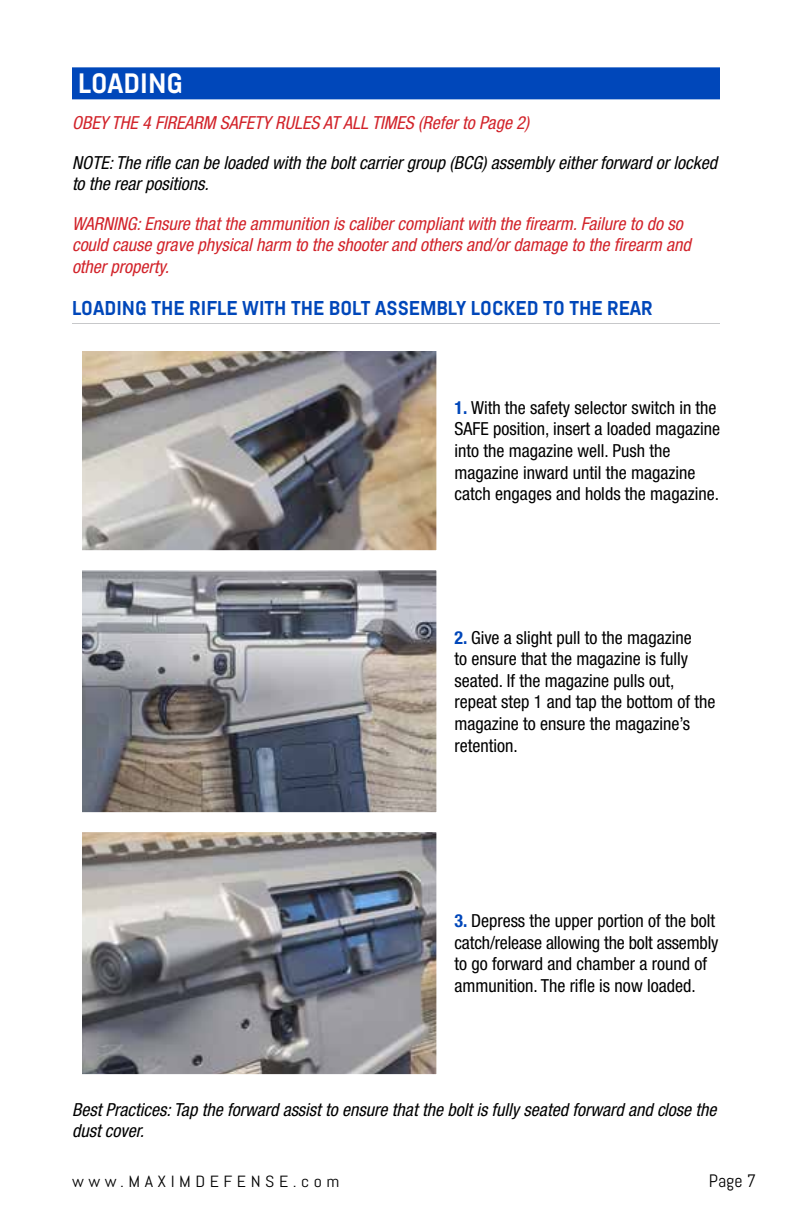
<style>
.page{position:relative;width:792px;height:1224px;background:#fff}
.page>*{position:absolute;margin:0;border:0;box-sizing:border-box;transform-origin:0 0}
.t1{font:700 28px "Abel Pro";color:#fff}
.t2{font:700 20px "Abel Pro";color:#0047ba}
.t3{font:condensed 18px/21.6px "Helvetica Neue LT Std";color:#000}
.t4{font:italic condensed 18px/21.6px "Helvetica Neue LT Std";color:#d2232a}
.t5{font:italic condensed 18px/21.6px "Helvetica Neue LT Std";color:#000}
.t6{font:18px "Abel Pro";color:#000}
.t7{font:16.2px "Abel Pro";letter-spacing:.25em;color:#000;scale:1.11 1}
.s1{font-weight:700;color:#0047ba}
</style>
<div class="page">
<div style="left:72px;top:67px;width:648px;height:32px;background:#0047ba"></div>
<hr style="left:72px;top:323px;width:648px;height:1px;background:#c7c8ca">
<img style="left:83px;top:352px;width:352px;height:197px">
<div style="left:72px;top:341px;width:374px;height:219px;border:10px solid #fff"></div>
<img style="left:83px;top:571px;width:352px;height:240px">
<div style="left:72px;top:560px;width:374px;height:262px;border:10px solid #fff"></div>
<img style="left:83px;top:833px;width:352px;height:240px">
<div style="left:72px;top:822px;width:374px;height:262px;border:10px solid #fff"></div>
<h1 class="t1" style="left:78px;top:64px;width:106px">LOADING</h1>
<p class="t4" style="left:72px;top:112px;width:459px">OBEY THE 4 FIREARM SAFETY RULES AT ALL TIMES (Refer to Page 2)</p>
<p class="t5" style="left:72px;top:152px;width:647px">NOTE: The rifle can be loaded with the bolt carrier group (BCG) assembly either forward or locked to the rear positions.</p>
<p class="t4" style="left:72px;top:213px;width:620px">WARNING: Ensure that the ammunition is caliber compliant with the firearm. Failure to do so could cause grave physical harm to the shooter and others and/or damage to the firearm and other property.</p>
<p class="t2" style="left:72px;top:294px;width:582px">LOADING THE RIFLE WITH THE BOLT ASSEMBLY LOCKED TO THE REAR</p>
<p class="t3" style="left:454px;top:397px;width:267px"><span class="s1">1.</span> With the safety selector switch in the SAFE position, insert a loaded magazine into the magazine well. Push the magazine inward until the magazine catch engages and holds the magazine.</p>
<p class="t3" style="left:454px;top:626px;width:263px"><span class="s1">2.</span> Give a slight pull to the magazine<br>to ensure that the magazine is fully seated. If the magazine pulls out, repeat step 1 and tap the bottom of the magazine to ensure the magazine’s retention.</p>
<p class="t3" style="left:454px;top:910px;width:266px"><span class="s1">3.</span> Depress the upper portion of the bolt catch/release allowing the bolt assembly to go forward and chamber a round of ammunition. The rifle is now loaded.</p>
<p class="t5" style="left:72px;top:1099px;width:646px">Best Practices: Tap the forward assist to ensure that the bolt is fully seated forward and close the dust cover.</p>
<p class="t7" style="left:72px;top:1171px;width:243px">www.MAXIMDEFENSE.com</p>
<p class="t6" style="left:709px;top:1169px;width:49px">Page 7</p>
</div>
